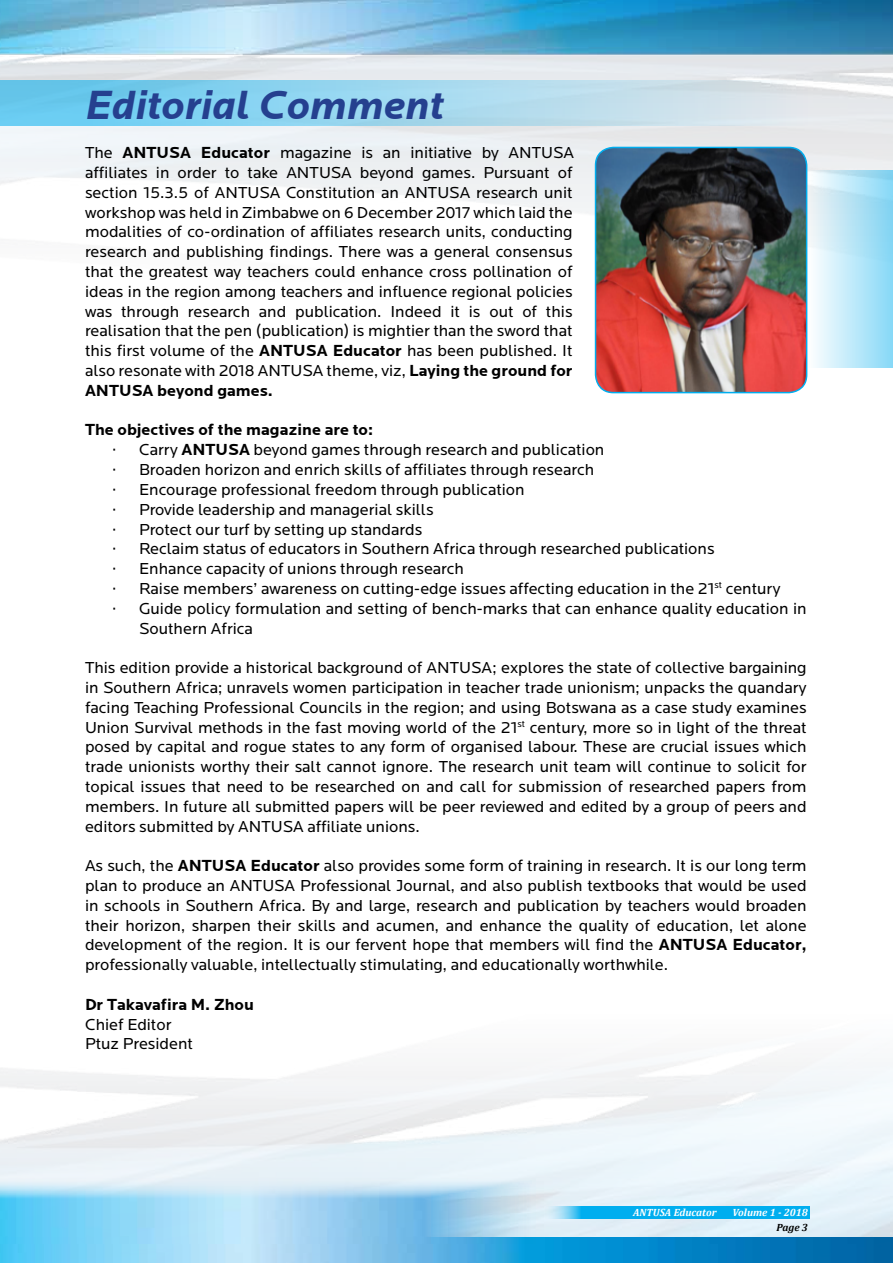
<style>
.page{position:relative;width:893px;height:1263px;background:#fff}
.page>*{position:absolute;margin:0;border:0;box-sizing:border-box;transform-origin:0 0}
.t1{font:italic 700 42px "Locator";color:#25408f}
.t2{font:16.5px/19.8px "Locator";color:#000;text-align:justify}
.t3{font:700 16.5px "Locator";color:#000}
.t4{font:italic 700 10.5px "Cambria";color:#fff}
.t5{font:italic 700 10.5px "Cambria";color:#000}
.s1{font-weight:700}
</style>
<div class="page">
<img style="left:0;top:0;width:893px;height:394px">
<img style="left:0;top:1237px;width:893px;height:26px">
<img style="left:0;top:1178px;width:552px;height:66px">
<div style="left:543px;top:1206px;width:267px;height:13px;background:#00aeef"></div>
<div style="left:0;top:80px;width:808px;height:45px;background:linear-gradient(to right,#5ec8f1,#e3e7eb)"></div>
<svg style="left:807px;top:170px;width:86px;height:198px;background:#bee8f8"></svg>
<img style="left:595px;top:148px;width:212px;height:245px">
<div style="left:595px;top:147px;width:212px;height:246px;border:2px solid #00aeef;border-radius:18px"></div>
<h1 class="t1" style="left:85px;top:83px;width:361px">Editorial Comment</h1>
<p class="t2" style="left:85px;top:143px;width:490px">The <span class="s1">ANTUSA Educator</span> magazine is an initiative by ANTUSA affiliates in order to take ANTUSA beyond games. Pursuant of section 15.3.5 of ANTUSA Constitution an ANTUSA research unit workshop was held in Zimbabwe on 6 December 2017 which laid the modalities of co-ordination of affiliates research units, conducting research and publishing findings. There was a general consensus that the greatest way teachers could enhance cross pollination of ideas in the region among teachers and influence regional policies was through research and publication. Indeed it is out of this realisation that the pen (publication) is mightier than the sword that this first volume of the <span class="s1">ANTUSA Educator</span> has been published. It also resonate with 2018 ANTUSA theme, viz, <span class="s1">Laying the ground for ANTUSA beyond games.</span></p>
<p class="t3" style="left:85px;top:421px;width:290px">The objectives of the magazine are to:</p>
<p class="t2" style="left:112px;top:440px;width:494px">· Carry <span class="s1">ANTUSA</span> beyond games through research and publication</p>
<p class="t2" style="left:112px;top:460px;width:484px">· Broaden horizon and enrich skills of affiliates through research</p>
<p class="t2" style="left:112px;top:480px;width:414px">· Encourage professional freedom through publication</p>
<p class="t2" style="left:112px;top:500px;width:323px">· Provide leadership and managerial skills</p>
<p class="t2" style="left:112px;top:520px;width:312px">· Protect our turf by setting up standards</p>
<p class="t2" style="left:112px;top:539px;width:604px">· Reclaim status of educators in Southern Africa through researched publications</p>
<p class="t2" style="left:112px;top:559px;width:353px">· Enhance capacity of unions through research</p>
<p class="t2" style="left:112px;top:579px;width:670px">· Raise members’ awareness on cutting-edge issues affecting education in the 21<sup>st</sup> century</p>
<p class="t2" style="left:112px;top:599px;width:696px">· Guide policy formulation and setting of bench-marks that can enhance quality education in</p>
<p class="t2" style="left:139px;top:619px;width:115px">Southern Africa</p>
<p class="t2" style="left:85px;top:658px;width:723px">This edition provide a historical background of ANTUSA; explores the state of collective bargaining in Southern Africa; unravels women participation in teacher trade unionism; unpacks the quandary facing Teaching Professional Councils in the region; and using Botswana as a case study examines Union Survival methods in the fast moving world of the 21<sup>st</sup> century, more so in light of the threat posed by capital and rogue states to any form of organised labour. These are crucial issues which trade unionists worthy their salt cannot ignore. The research unit team will continue to solicit for topical issues that need to be researched on and call for submission of researched papers from members. In future all submitted papers will be peer reviewed and edited by a group of peers and editors submitted by ANTUSA affiliate unions.</p>
<p class="t2" style="left:85px;top:856px;width:723px">As such, the <span class="s1">ANTUSA Educator</span> also provides some form of training in research. It is our long term plan to produce an ANTUSA Professional Journal, and also publish textbooks that would be used in schools in Southern Africa. By and large, research and publication by teachers would broaden their horizon, sharpen their skills and acumen, and enhance the quality of education, let alone development of the region. It is our fervent hope that members will find the <span class="s1">ANTUSA Educator, </span>professionally valuable, intellectually stimulating, and educationally worthwhile.</p>
<p class="t3" style="left:85px;top:996px;width:170px">Dr Takavafira M. Zhou</p>
<p class="t2" style="left:85px;top:1015px;width:109px">Chief Editor<br>Ptuz President</p>
<p class="t4" style="left:633px;top:1206px;width:85px">ANTUSA Educator</p>
<p class="t4" style="left:733px;top:1206px;width:77px">Volume 1 - 2018</p>
<p class="t5" style="left:776px;top:1221px;width:33px">Page 3</p>
</div>
